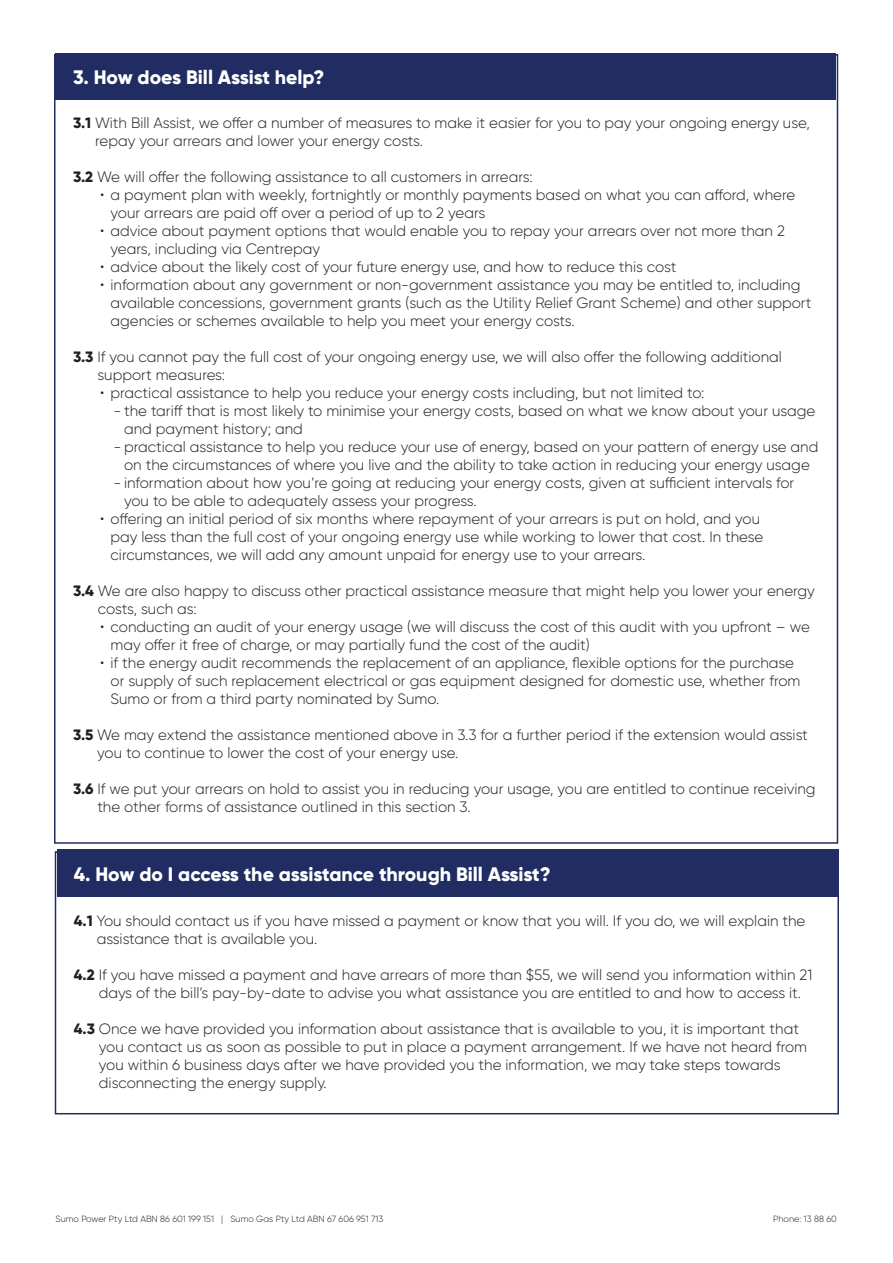
<style>
.page{position:relative;width:893px;height:1263px;background:#fff}
.page>*{position:absolute;margin:0;border:0;box-sizing:border-box;transform-origin:0 0}
.t1{font:800 19.5px "Gilroy";letter-spacing:-.005em;color:#fff}
.t2{font:300 15px/18px "Gilroy";color:#231f20}
.t3{font:300 9px "Gilroy";color:#231f20}
.s1{font-weight:800}
</style>
<div class="page">
<div style="left:58px;top:850px;width:780px;height:46px;background:#212c62"></div>
<div style="left:56px;top:53px;width:780px;height:47px;background:#212c62"></div>
<div style="left:55px;top:851px;width:784px;height:263px;border:2px solid #222c61"></div>
<h1 class="t1" style="left:73px;top:64px;width:253px">3. How does Bill Assist help?</h1>
<p class="t2" style="left:95px;top:114px;width:716px;text-indent:-22px"><span class="s1">3.1</span> With Bill Assist, we offer a number of measures to make it easier for you to pay your ongoing energy use, repay your arrears and lower your energy costs.</p>
<p class="t2" style="left:73px;top:168px;width:461px"><span class="s1">3.2</span> We will offer the following assistance to all customers in arrears:</p>
<p class="t2" style="left:111px;top:186px;width:686px;text-indent:-11px">• a payment plan with weekly, fortnightly or monthly payments based on what you can afford, where your arrears are paid off over a period of up to 2 years</p>
<p class="t2" style="left:111px;top:222px;width:676px;text-indent:-10px">• advice about payment options that would enable you to repay your arrears over not more than 2 years, including via Centrepay</p>
<p class="t2" style="left:100px;top:258px;width:578px">• advice about the likely cost of your future energy use, and how to reduce this cost</p>
<p class="t2" style="left:111px;top:276px;width:702px;text-indent:-11px">• information about any government or non-government assistance you may be entitled to, including available concessions, government grants (such as the Utility Relief Grant Scheme) and other support agencies or schemes available to help you meet your energy costs.</p>
<p class="t2" style="left:97px;top:348px;width:686px;text-indent:-24px"><span class="s1">3.3</span> If you cannot pay the full cost of your ongoing energy use, we will also offer the following additional support measures:</p>
<p class="t2" style="left:100px;top:384px;width:606px">• practical assistance to help you reduce your energy costs including, but not limited to:</p>
<p class="t2" style="left:124px;top:402px;width:693px;text-indent:-10px">- the tariff that is most likely to minimise your energy costs, based on what we know about your usage and payment history; and</p>
<p class="t2" style="left:114px;top:438px;width:706px;text-align:center">- practical assistance to help you reduce your use of energy, based on your pattern of energy use and on the circumstances of where you live and the ability to take action in reducing your energy usage</p>
<p class="t2" style="left:124px;top:474px;width:672px;text-indent:-11px">- information about how you’re going at reducing your energy costs, given at sufficient intervals for you to be able to adequately assess your progress.</p>
<p class="t2" style="left:111px;top:510px;width:654px;text-indent:-10px">• offering an initial period of six months where repayment of your arrears is put on hold, and you pay less than the full cost of your ongoing energy use while working to lower that cost. In these circumstances, we will add any amount unpaid for energy use to your arrears.</p>
<p class="t2" style="left:98px;top:582px;width:718px;text-indent:-25px"><span class="s1">3.4</span> We are also happy to discuss other practical assistance measure that might help you lower your energy costs, such as:</p>
<p class="t2" style="left:111px;top:618px;width:701px;text-indent:-10px">• conducting an audit of your energy usage (we will discuss the cost of this audit with you upfront – we may offer it free of charge, or may partially fund the cost of the audit)</p>
<p class="t2" style="left:111px;top:654px;width:691px;text-indent:-11px">• if the energy audit recommends the replacement of an appliance, flexible options for the purchase or supply of such replacement electrical or gas equipment designed for domestic use, whether from<br>Sumo or from a third party nominated by Sumo.</p>
<p class="t2" style="left:97px;top:726px;width:712px;text-indent:-24px"><span class="s1">3.5</span> We may extend the assistance mentioned above in 3.3 for a further period if the extension would assist you to continue to lower the cost of your energy use.</p>
<p class="t2" style="left:97px;top:780px;width:720px;text-indent:-24px"><span class="s1">3.6</span> If we put your arrears on hold to assist you in reducing your usage, you are entitled to continue receiving the other forms of assistance outlined in this section 3.</p>
<h1 class="t1" style="left:74px;top:862px;width:478px">4. How do I access the assistance through Bill Assist?</h1>
<p class="t2" style="left:97px;top:911px;width:710px;text-indent:-23px"><span class="s1">4.1</span> You should contact us if you have missed a payment or know that you will. If you do, we will explain the assistance that is available you.</p>
<p class="t2" style="left:99px;top:965px;width:715px;text-indent:-25px"><span class="s1">4.2</span> If you have missed a payment and have arrears of more than $55, we will send you information within 21 days of the bill’s pay-by-date to advise you what assistance you are entitled to and how to access it.</p>
<p class="t2" style="left:99px;top:1019px;width:710px;text-indent:-25px"><span class="s1">4.3</span> Once we have provided you information about assistance that is available to you, it is important that you contact us as soon as possible to put in place a payment arrangement. If we have not heard from you within 6 business days after we have provided you the information, we may take steps towards disconnecting the energy supply.</p>
<p class="t3" style="left:55px;top:1214px;width:329px">Sumo Power Pty Ltd ABN 86 601 199 151 | Sumo Gas Pty Ltd ABN 67 606 951 713</p>
<p class="t3" style="left:773px;top:1214px;width:65px">Phone: 13 88 60</p>
</div>
